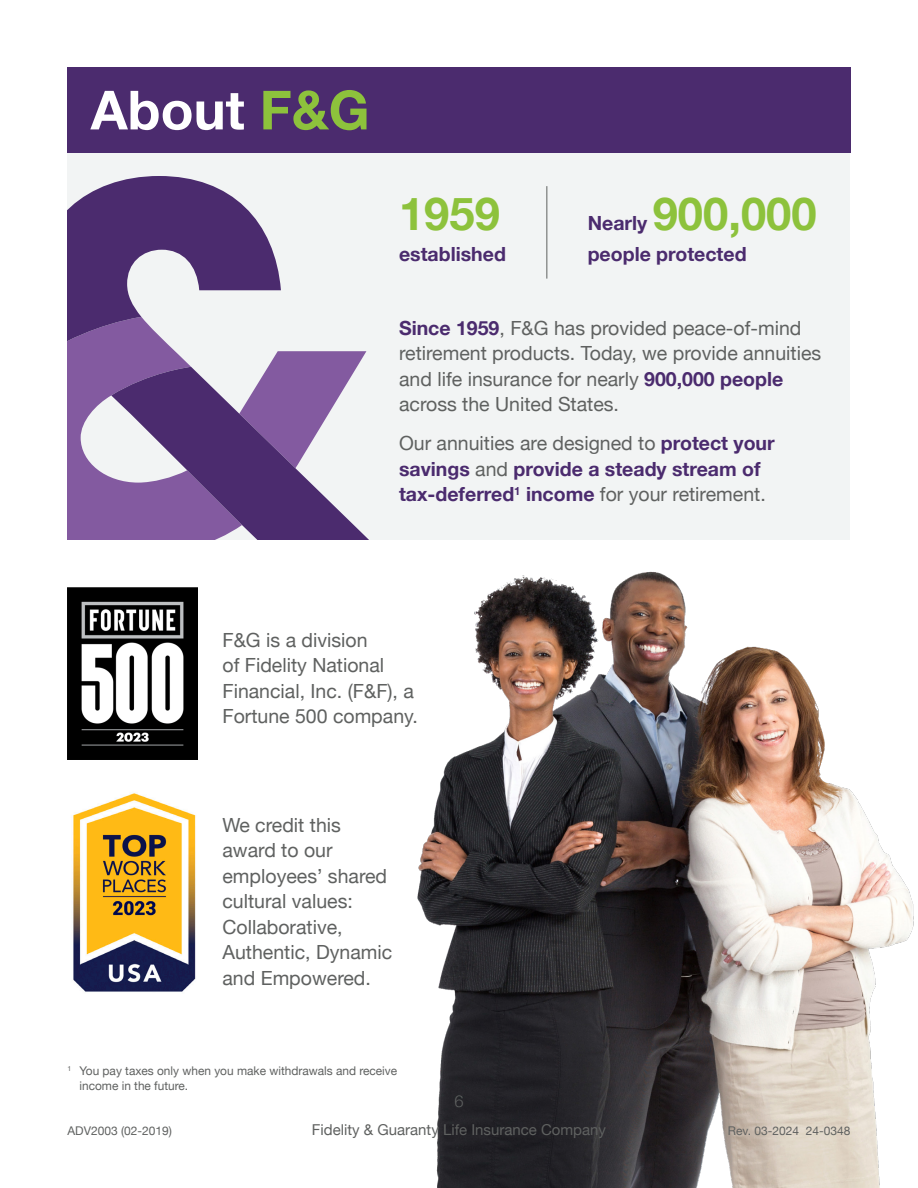
<style>
.page{position:relative;width:918px;height:1188px;background:#fff}
.page>*{position:absolute;margin:0;border:0;box-sizing:border-box;transform-origin:0 0}
.t1{font:700 54px "Helvetica Neue";color:#fff}
.t2{font:700 45.3px "Helvetica Neue";color:#8dc23c}
.t3{font:19.5px/25.5px "Helvetica Neue";color:#5f6160}
.t4{font:700 19.5px/25.5px "Helvetica Neue";color:#4b2b6e}
.t5{font:300 16.5px "Helvetica Neue";color:#5f6160}
.t6{font:15px "Helvetica Neue";color:#5f6160}
.t7{font:12px/14.4px "Helvetica Neue";color:#5f6160}
.s1{color:#8dc23c}
.s2{font-weight:700;color:#4b2b6e}
.s3{font-weight:400;color:#5f6160}
</style>
<div class="page">
<div style="left:68px;top:68px;width:782px;height:472px;background:#f2f4f4"></div>
<img style="left:417px;top:571px;width:497px;height:617px">
<div style="left:67px;top:68px;width:783px;height:85px;background:#4b2b6e"></div>
<img style="left:68px;top:588px;width:130px;height:171px">
<img style="left:73px;top:793px;width:123px;height:199px">
<hr style="left:546px;top:186px;width:1px;height:93px;background:#5f6160">
<svg style="left:68px;top:176px;width:298px;height:364px"></svg>
<svg style="left:111px;top:367px;width:258px;height:173px"></svg>
<h1 class="t1" style="left:91px;top:68px;width:281px">About <span class="s1">F&amp;G</span></h1>
<h2 class="t2" style="left:399px;top:179px;width:102px">1959</h2>
<p class="t4" style="left:399px;top:241px;width:108px">established</p>
<h2 class="t2" style="left:653px;top:179px;width:165px">900,000</h2>
<p class="t4" style="left:588px;top:241px;width:160px">people protected</p>
<p class="t4" style="left:588px;top:211px;width:61px">Nearly</p>
<p class="t3" style="left:399px;top:316px;width:424px"><span class="s2">Since 1959</span>, F&amp;G has provided peace-of-mind retirement products. Today, we provide annuities and life insurance for nearly <span class="s2">900,000 people </span>across the United States.</p>
<p class="t4" style="left:399px;top:431px;width:377px"><span class="s3">Our annuities are designed to</span> protect your savings <span class="s3">and</span> provide a steady stream of tax-deferred<sup>1</sup> income <span class="s3">for your retirement.</span></p>
<p class="t3" style="left:222px;top:628px;width:197px">F&amp;G is a division<br>of Fidelity National<br>Financial, Inc. (F&amp;F), a<br>Fortune 500 company.</p>
<p class="t3" style="left:222px;top:813px;width:171px">We credit this award to our employees’ shared cultural values:<br>Collaborative,<br>Authentic, Dynamic and Empowered.</p>
<p class="t7" style="left:80px;top:1065px;width:319px;text-indent:-12px"><sup>1</sup> You pay taxes only when you make withdrawals and receive income in the future.</p>
<p class="t5" style="left:454px;top:1088px;width:11px">6</p>
<p class="t7" style="left:68px;top:1124px;width:106px">ADV2003 (02-2019)</p>
<p class="t6" style="left:312px;top:1119px;width:296px">Fidelity &amp; Guaranty Life Insurance Company</p>
<p class="t7" style="left:728px;top:1124px;width:124px">Rev. 03-2024 24-0348</p>
</div>
